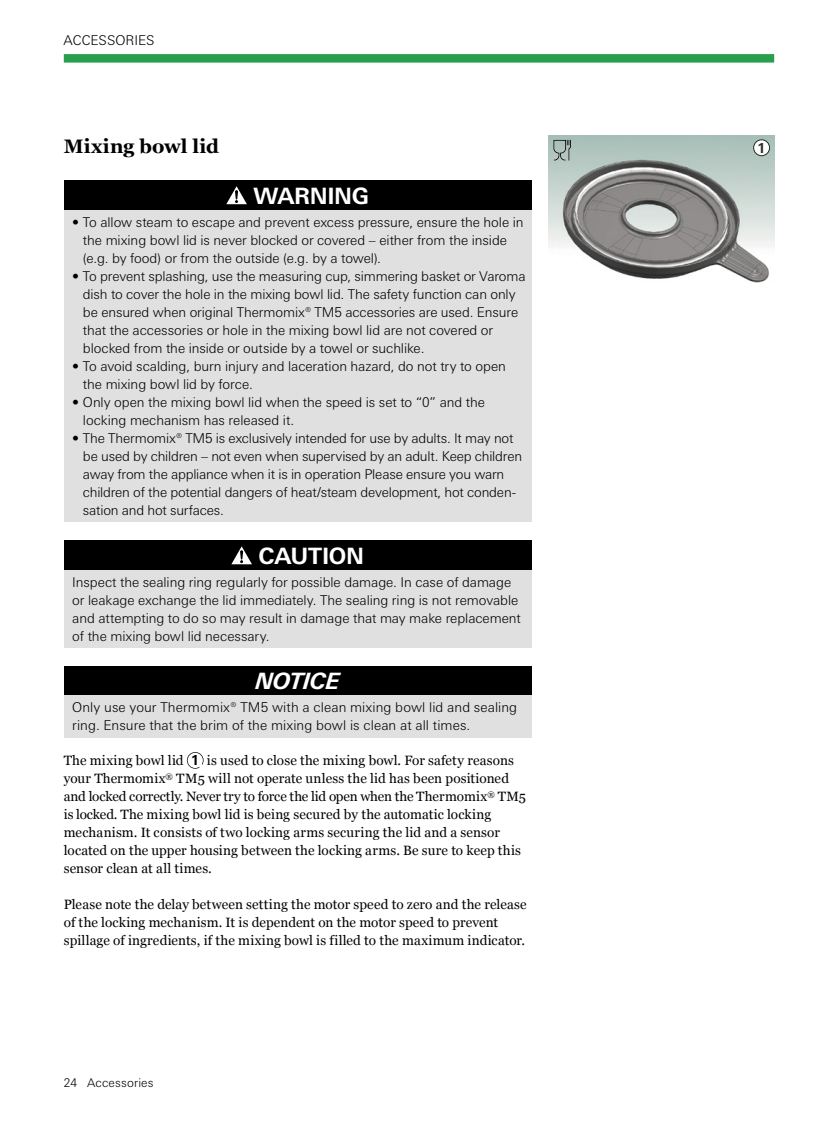
<style>
.page{position:relative;width:838px;height:1127px;background:#fff}
.page>*{position:absolute;margin:0;border:0;box-sizing:border-box;transform-origin:0 0}
.t1{font:700 22.5px "Univers Next W1 G";letter-spacing:-.015em;color:#fff}
.t2{font:italic 700 22.5px "Univers Next W1 G";letter-spacing:-.02em;color:#fff}
.t3{font:700 19.5px "Georgia";color:#000}
.t4{font:700 13.8px "Univers Next W1 G";color:#203025}
.t5{font:300 13.5px/18px "Univers Next W1 G";letter-spacing:-.005em;color:#000}
.t6{font:13.5px/18px "Georgia";letter-spacing:.01em;color:#000}
.t7{font:300 12px "Univers Next W1 G";letter-spacing:.015em;color:#000}
.s1{font-family:"Univers Next W1 G";font-weight:700;font-size:13.8px}
</style>
<div class="page">
<div style="left:64px;top:54px;width:710px;height:9px;background:#299e4d"></div>
<img style="left:549px;top:135px;width:225px;height:148px">
<svg style="left:553px;top:140px;width:18px;height:20px"></svg>
<div style="left:64px;top:180px;width:467px;height:30px;background:#000"></div>
<div style="left:64px;top:210px;width:467px;height:312px;background:#e0e0e0"></div>
<svg style="left:226px;top:186px;width:21px;height:18px"></svg>
<div style="left:64px;top:540px;width:467px;height:30px;background:#000"></div>
<div style="left:64px;top:570px;width:467px;height:78px;background:#e0e0e0"></div>
<svg style="left:231px;top:546px;width:21px;height:18px"></svg>
<div style="left:64px;top:666px;width:467px;height:29px;background:#000"></div>
<div style="left:64px;top:695px;width:467px;height:43px;background:#e0e0e0"></div>
<svg style="left:187px;top:752px;width:16px;height:17px"></svg>
<div style="left:753px;top:140px;width:16px;height:16px;background:#fff;border-radius:50%"></div>
<div style="left:753px;top:139px;width:17px;height:17px;border:1px solid #203025;border-radius:50%"></div>
<p class="t5" style="left:64px;top:31px;width:92px">ACCESSORIES</p>
<h2 class="t3" style="left:64px;top:134px;width:157px">Mixing bowl lid</h2>
<h1 class="t1" style="left:253px;top:183px;width:117px">WARNING</h1>
<p class="t5" style="left:83px;top:213px;width:442px;text-indent:-11px">• To allow steam to escape and prevent excess pressure, ensure the hole in the mixing bowl lid is never blocked or covered – either from the inside (e.g. by food) or from the outside (e.g. by a towel).</p>
<p class="t5" style="left:83px;top:267px;width:444px;text-indent:-11px">• To prevent splashing, use the measuring cup, simmering basket or Varoma dish to cover the hole in the mixing bowl lid. The safety function can only be ensured when original Thermomix® TM5 accessories are used. Ensure that the accessories or hole in the mixing bowl lid are not covered or blocked from the inside or outside by a towel or suchlike.</p>
<p class="t5" style="left:83px;top:357px;width:424px;text-indent:-11px">• To avoid scalding, burn injury and laceration hazard, do not try to open the mixing bowl lid by force.</p>
<p class="t5" style="left:83px;top:393px;width:404px;text-indent:-11px">• Only open the mixing bowl lid when the speed is set to “0” and the locking mechanism has released it.</p>
<p class="t5" style="left:83px;top:429px;width:440px;text-indent:-11px">• The Thermomix® TM5 is exclusively intended for use by adults. It may not be used by children – not even when supervised by an adult. Keep children away from the appliance when it is in operation Please ensure you warn children of the potential dangers of heat/steam development, hot conden&shy;sation and hot surfaces.</p>
<h1 class="t1" style="left:259px;top:543px;width:107px">CAUTION</h1>
<p class="t5" style="left:72px;top:573px;width:450px">Inspect the sealing ring regularly for possible damage. In case of damage or leakage exchange the lid immediately. The sealing ring is not removable and attempting to do so may result in damage that may make replacement of the mixing bowl lid necessary.</p>
<h1 class="t2" style="left:255px;top:668px;width:86px">NOTICE</h1>
<p class="t5" style="left:72px;top:698px;width:446px">Only use your Thermomix® TM5 with a clean mixing bowl lid and sealing ring. Ensure that the brim of the mixing bowl is clean at all times.</p>
<p class="t6" style="left:64px;top:752px;width:463px">The mixing bowl lid <span class="s1">1</span> is used to close the mixing bowl. For safety reasons your Thermomix<sup>®</sup> TM5 will not operate unless the lid has been positioned and locked correctly. Never try to force the lid open when the Thermomix<sup>®</sup> TM5 is locked. The mixing bowl lid is being secured by the automatic locking mechanism. It consists of two locking arms securing the lid and a sensor located on the upper housing between the locking arms. Be sure to keep this sensor clean at all times.</p>
<p class="t6" style="left:64px;top:896px;width:464px">Please note the delay between setting the motor speed to zero and the release of the locking mechanism. It is dependent on the motor speed to prevent spillage of ingredients, if the mixing bowl is filled to the maximum indicator.</p>
<p class="t7" style="left:64px;top:1075px;width:15px">24</p>
<p class="t7" style="left:87px;top:1075px;width:68px">Accessories</p>
<p class="t4" style="left:757px;top:140px;width:10px">1</p>
</div>
